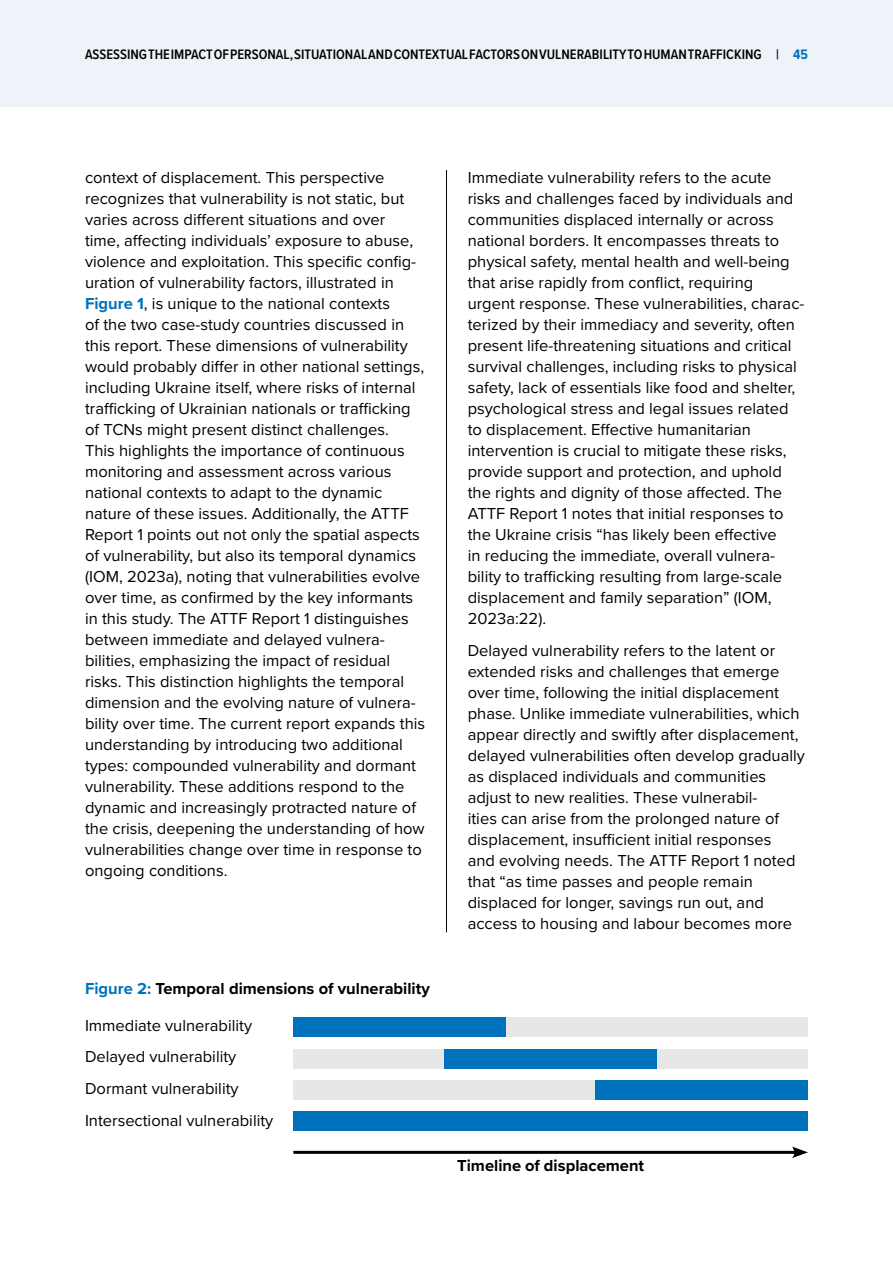
<style>
.page{position:relative;width:893px;height:1263px;background:#fff}
.page>*{position:absolute;margin:0;border:0;box-sizing:border-box;transform-origin:0 0}
.t1{font:16.5px/21px "Proxima Nova";color:#000}
.t2{font:700 16.5px "Proxima Nova";color:#000}
.t3{font:600 14.25px "Proxima Nova Cond";color:#000}
.s1{font-weight:700;color:#0072bc}
.s2{color:#0072bc}
</style>
<div class="page">
<div style="left:0;top:0;width:893px;height:106px;background:#eef2f9"></div>
<hr style="left:446px;top:170px;width:1px;height:762px;background:#000">
<hr style="left:293px;top:1151px;width:504px;height:3px;background:#000">
<svg style="left:792px;top:1146px;width:16px;height:12px"></svg>
<div style="left:293px;top:1018px;width:515px;height:19px;background:#e6e7e8"></div>
<div style="left:293px;top:1049px;width:515px;height:19px;background:#e6e7e8"></div>
<div style="left:293px;top:1080px;width:515px;height:19px;background:#e6e7e8"></div>
<div style="left:293px;top:1111px;width:515px;height:19px;background:#0072bc"></div>
<div style="left:293px;top:1018px;width:213px;height:19px;background:#0072bc"></div>
<div style="left:444px;top:1049px;width:213px;height:19px;background:#0072bc"></div>
<div style="left:595px;top:1080px;width:213px;height:19px;background:#0072bc"></div>
<p class="t3" style="left:85px;top:44px;width:15px">ASSESSI</p>
<p class="t3" style="left:130px;top:44px;width:461px">NG THE IMPACT OF PERSONAL, SITUATIONALAND CONTEXTUAL FACTORS ON VULNERABILI</p>
<p class="t3" style="left:613px;top:44px;width:97px">TY TO HUMAN TRAFFI</p>
<p class="t3" style="left:726px;top:44px;width:83px">CKI NG | <span class="s1">45</span></p>
<p class="t1" style="left:85px;top:166px;width:342px">context of displacement. This perspective recognizes that vulnerability is not static, but varies across different situations and over<br>time, affecting individuals’ exposure to abuse, violence and exploitation. This specific config&shy;uration of vulnerability factors, illustrated in <span class="s1">Figure 1</span>, is unique to the national contexts<br>of the two case-study countries discussed in this report. These dimensions of vulnerability would probably differ in other national settings, including Ukraine itself, where risks of internal trafficking of Ukrainian nationals or trafficking of TCNs might present distinct challenges.<br>This highlights the importance of continuous monitoring and assessment across various national contexts to adapt to the dynamic nature of these issues. Additionally, the ATTF Report 1 points out not only the spatial aspects of vulnerability, but also its temporal dynamics (IOM, 2023a), noting that vulnerabilities evolve over time, as confirmed by the key informants in this study. The ATTF Report 1 distinguishes between immediate and delayed vulnera&shy;bilities, emphasizing the impact of residual risks. This distinction highlights the temporal dimension and the evolving nature of vulnera&shy;bility over time. The current report expands this understanding by introducing two additional types: compounded vulnerability and dormant vulnerability. These additions respond to the dynamic and increasingly protracted nature of the crisis, deepening the understanding of how vulnerabilities change over time in response to ongoing conditions.</p>
<p class="t1" style="left:468px;top:167px;width:338px">Immediate vulnerability refers to the acute risks and challenges faced by individuals and communities displaced internally or across national borders. It encompasses threats to physical safety, mental health and well-being that arise rapidly from conflict, requiring urgent response. These vulnerabilities, charac&shy;terized by their immediacy and severity, often present life-threatening situations and critical survival challenges, including risks to physical safety, lack of essentials like food and shelter, psychological stress and legal issues related to displacement. Effective humanitarian intervention is crucial to mitigate these risks, provide support and protection, and uphold the rights and dignity of those affected. The ATTF Report 1 notes that initial responses to the Ukraine crisis “has likely been effective<br>in reducing the immediate, overall vulnera&shy;bility to trafficking resulting from large-scale displacement and family separation” (IOM, 2023a:22).</p>
<p class="t1" style="left:468px;top:639px;width:339px">Delayed vulnerability refers to the latent or extended risks and challenges that emerge over time, following the initial displacement phase. Unlike immediate vulnerabilities, which appear directly and swiftly after displacement, delayed vulnerabilities often develop gradually as displaced individuals and communities adjust to new realities. These vulnerabil-<br>ities can arise from the prolonged nature of displacement, insufficient initial responses<br>and evolving needs. The ATTF Report 1 noted that “as time passes and people remain displaced for longer, savings run out, and access to housing and labour becomes more</p>
<p class="t2" style="left:85px;top:976px;width:346px"><span class="s2">Figure 2:</span> Temporal dimensions of vulnerability</p>
<p class="t1" style="left:85px;top:1009px;width:190px;line-height:31.7px">Immediate vulnerability<br>Delayed vulnerability<br>Dormant vulnerability<br>Intersectional vulnerability</p>
<p class="t2" style="left:457px;top:1153px;width:188px">Timeline of displacement</p>
</div>
